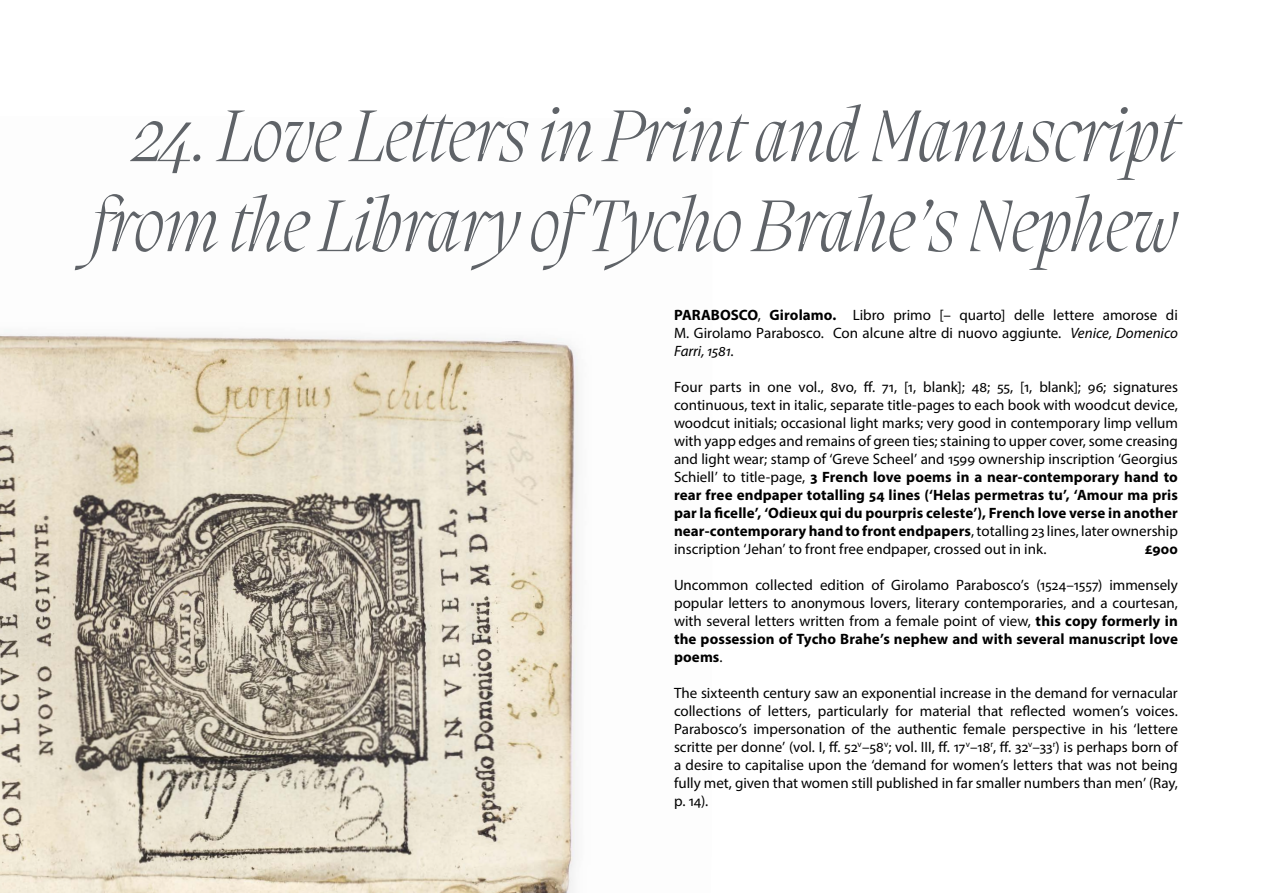
<style>
.page{position:relative;width:1263px;height:893px;background:#fff}
.page>*{position:absolute;margin:0;border:0;box-sizing:border-box;transform-origin:0 0}
.t1{font:italic 200 75px/90px "PP Migra";letter-spacing:-.01em;color:#5f6368;text-align:center}
.t2{font:15px/18px "Myriad Pro";color:#000;text-align:justify}
.t3{font:700 15px "Myriad Pro";color:#000}
.s1{font-weight:700}
.s2{font-style:italic}
</style>
<div class="page">
<img style="left:0;top:333px;width:579px;height:560px">
<h1 class="t1" style="left:91px;top:90px;width:1088px">24.Love Letters in Print and Manuscript from the Library of Tycho Brahe’s Nephew</h1>
<p class="t2" style="left:674px;top:306px;width:505px"><span class="s1">PARABOSCO</span>, <span class="s1">Girolamo.</span> Libro primo [– quarto] delle lettere amorose di M. Girolamo Parabosco. Con alcune altre di nuovo aggiunte. <span class="s2">Venice, Domenico Farri, 1581</span>.</p>
<p class="t2" style="left:674px;top:378px;width:505px">Four parts in one vol., 8vo, ff. 71, [1, blank]; 48; 55, [1, blank]; 96; signatures continuous, text in italic, separate title-pages to each book with woodcut device, woodcut initials; occasional light marks; very good in contemporary limp vellum with yapp edges and remains of green ties; staining to upper cover, some creasing and light wear; stamp of ‘Greve Scheel’ and 1599 ownership inscription ‘Georgius Schiell’ to title-page, <span class="s1">3 French love poems in a near-contemporary hand to rear free endpaper totalling 54 lines (‘Helas permetras tu’, ‘Amour ma pris par la ficelle’, ‘Odieux qui du pourpris celeste’), French love verse in another near-contemporary hand to front endpapers</span>, totalling 23 lines, later ownership inscription ‘Jehan’ to front free endpaper, crossed out in ink.</p>
<p class="t3" style="left:1144px;top:539px;width:35px">£900</p>
<p class="t2" style="left:674px;top:576px;width:505px">Uncommon collected edition of Girolamo Parabosco’s (1524–1557) immensely popular letters to anonymous lovers, literary contemporaries, and a courtesan, with several letters written from a female point of view, <span class="s1">this copy formerly in the possession of Tycho Brahe’s nephew and with several manuscript love poems</span>.</p>
<p class="t2" style="left:674px;top:684px;width:505px">The sixteenth century saw an exponential increase in the demand for vernacular collections of letters, particularly for material that reflected women’s voices.<br>Parabosco’s impersonation of the authentic female perspective in his ‘lettere scritte per donne’ (vol. I, ff. 52<sup>v</sup>–58<sup>v</sup>; vol. III, ff. 17<sup>v</sup>–18<sup>r</sup>, ff. 32<sup>v</sup>–33<sup>r</sup>) is perhaps born of a desire to capitalise upon the ‘demand for women’s letters that was not being fully met, given that women still published in far smaller numbers than men’ (Ray, p. 14).</p>
</div>
